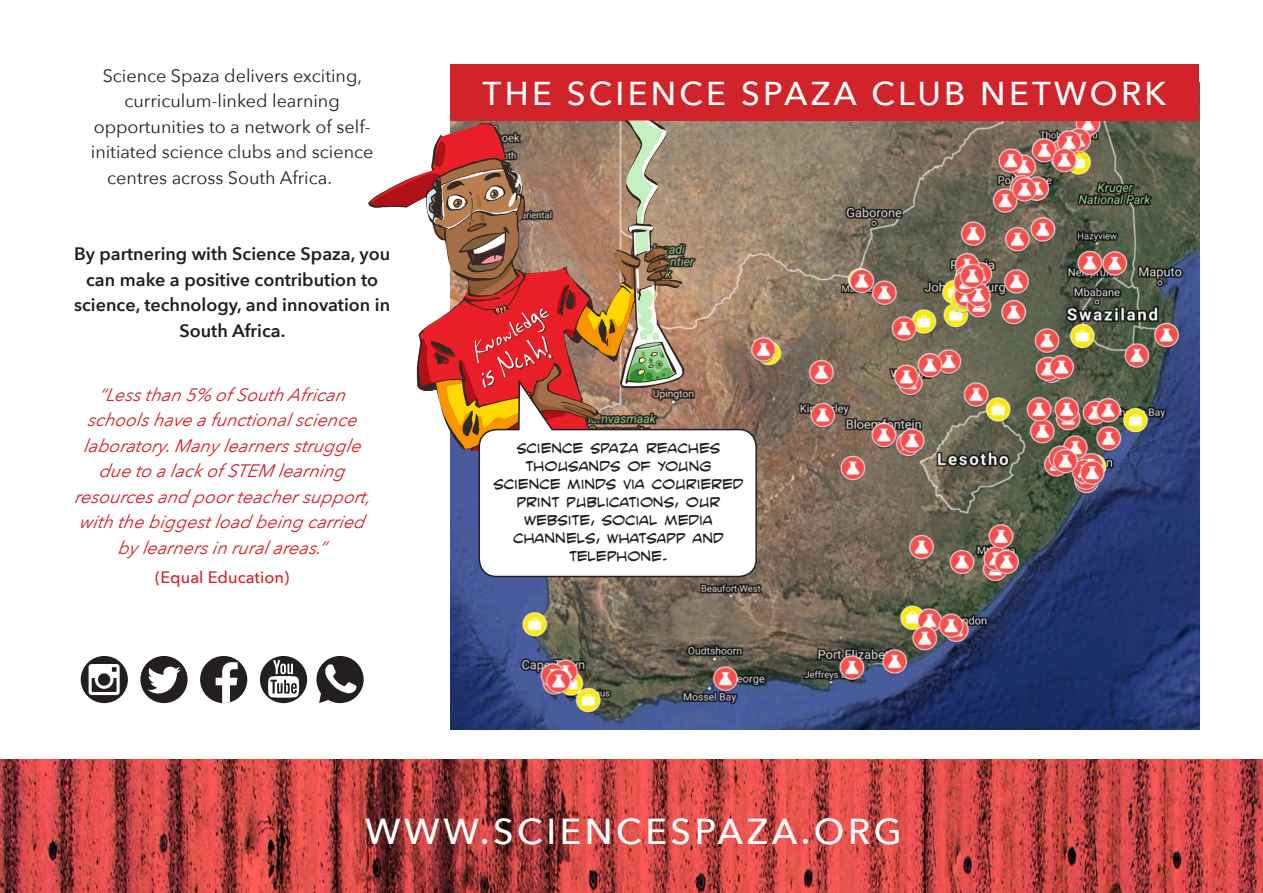
<style>
.page{position:relative;width:1263px;height:893px;background:#fff}
.page>*{position:absolute;margin:0;border:0;box-sizing:border-box;transform-origin:0 0}
.t1{font:500 36px "Avenir Next";letter-spacing:.1em;color:#fff}
.t2{font:500 33px "Avenir Next";letter-spacing:.1em;color:#fff}
.t3{font:italic 18px/25.5px "Avenir Next";color:#d1232a;text-align:center}
.t4{font:18px "Avenir Next";color:#231f20}
.t5{font:600 18px/25.5px "Avenir Next";color:#231f20;text-align:center}
.t6{font:500 16.5px "Avenir Next";color:#d1232a}
.t7{font:15px/18px "Smack Attack BB";color:#231f20;text-align:center}
</style>
<div class="page">
<div style="left:200px;top:656px;width:47px;height:47px;background:#231f20;border-radius:50%"></div>
<svg style="left:216px;top:662px;width:22px;height:41px"></svg>
<svg style="left:316px;top:656px;width:48px;height:47px"></svg>
<div style="left:140px;top:656px;width:48px;height:47px;background:#231f20;border-radius:50%"></div>
<svg style="left:147px;top:667px;width:39px;height:27px"></svg>
<div style="left:81px;top:656px;width:47px;height:47px;background:#231f20;border-radius:50%"></div>
<svg style="left:89px;top:664px;width:31px;height:31px"></svg>
<div style="left:260px;top:656px;width:47px;height:47px;background:#231f20;border-radius:50%"></div>
<svg style="left:268px;top:660px;width:31px;height:38px"></svg>
<img style="left:451px;top:120px;width:748px;height:610px">
<div style="left:451px;top:64px;width:748px;height:56px;background:#d1232a"></div>
<img style="left:368px;top:120px;width:319px;height:331px">
<svg style="left:478px;top:377px;width:280px;height:201px"></svg>
<img style="left:0;top:759px;width:1263px;height:134px">
<p class="t4" style="left:103px;top:60px;width:261px">Science Spaza delivers exciting,</p>
<p class="t4" style="left:125px;top:86px;width:217px">curriculum-linked learning</p>
<p class="t4" style="left:94px;top:111px;width:278px">opportunities to a network of self-</p>
<p class="t4" style="left:91px;top:137px;width:284px">initiated science clubs and science</p>
<p class="t4" style="left:107px;top:162px;width:226px">centres across South Africa.</p>
<p class="t5" style="left:74px;top:241px;width:317px">By partnering with Science Spaza, you can make a positive contribution to science, technology, and innovation in<br>South Africa.</p>
<p class="t3" style="left:75px;top:381px;width:303px">“Lessthan5% of SouthAfrican schoolshaveafunctionalscience laboratory.Many learnersstruggle duetoalackof STEM learning resourcesandpoorteachersupport, withthebiggestloadbeingcarried by learnersinruralareas.”</p>
<p class="t6" style="left:155px;top:564px;width:136px">(Equal Education)</p>
<h2 class="t2" style="left:483px;top:66px;width:685px">THE SCIENCE SPAZA CLUB NETWORK</h2>
<p class="t7" style="left:493px;top:440px;width:251px">SCIENCE SPAZA REACHES<br>THOUSANDS OF YOUNG<br>SCIENCE MINDS VIA COURIERED<br>PRINT PUBLICATIONS, OUR<br>WEBSITE, SOCIAL MEDIA<br>CHANNELS, WHATSAPP AND<br>TELEPHONE.</p>
<h1 class="t1" style="left:365px;top:801px;width:538px">WWW.SCIENCESPAZA.ORG</h1>
</div>
